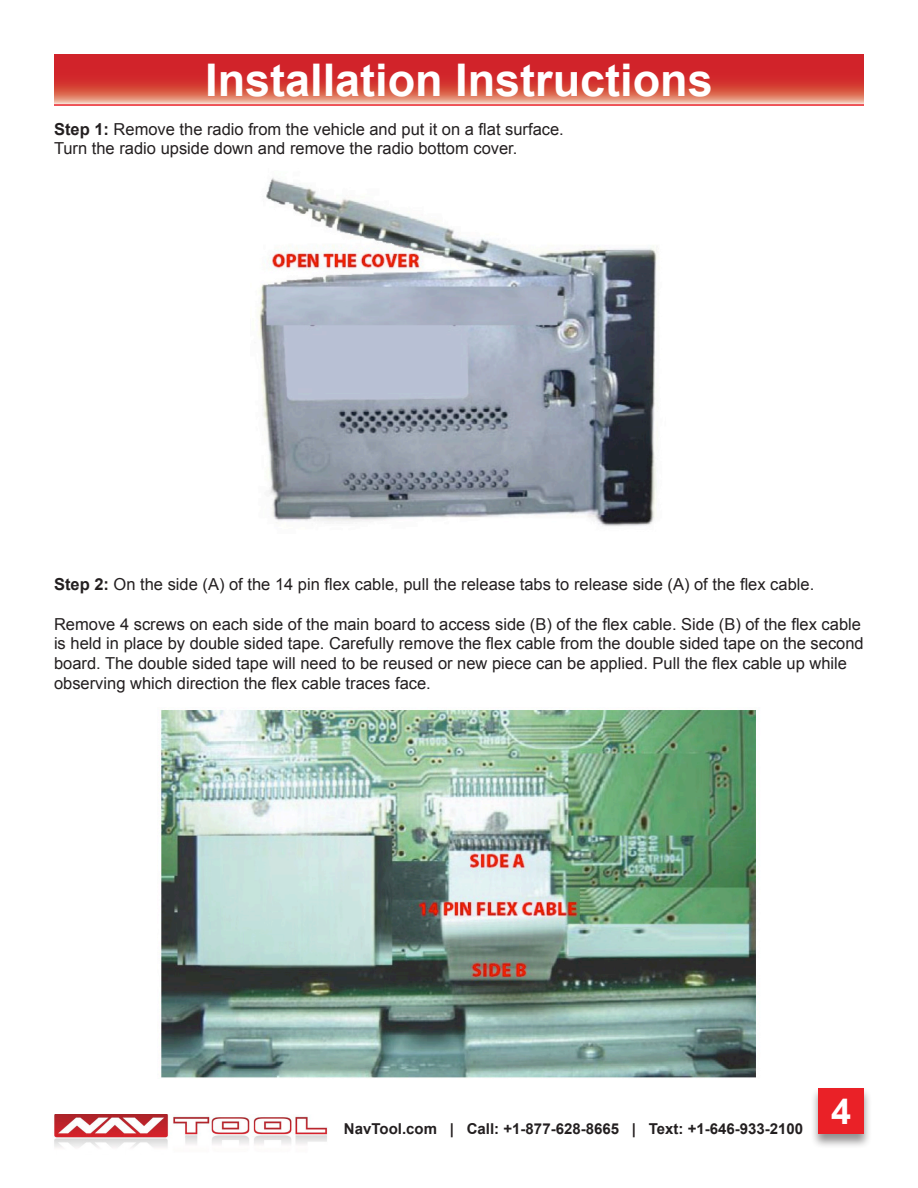
<style>
.page{position:relative;width:918px;height:1188px;background:#fff}
.page>*{position:absolute;margin:0;border:0;box-sizing:border-box;transform-origin:0 0}
.t1{font:700 45px "Arial";color:#fff}
.t2{font:700 36px "Arial";color:#fff}
.t3{font:16.5px/19.8px "Arial";color:#231f20}
.t4{font:700 15px "Arial";color:#231f20}
.s1{font-weight:700}
</style>
<div class="page">
<img style="left:54px;top:1114px;width:274px;height:34px">
<div style="left:810px;top:1087px;width:62px;height:62px;background:#231f20;opacity:.5"></div>
<div style="left:818px;top:1088px;width:46px;height:46px;background:#ea2127"></div>
<svg style="left:54px;top:54px;width:810px;height:50px;background:#d74540"></svg>
<hr style="left:54px;top:104px;width:810px;height:2px;background:#ea2127">
<img style="left:258px;top:178px;width:399px;height:348px">
<img style="left:161px;top:709px;width:595px;height:369px">
<p class="t1" style="left:205px;top:50px;width:509px">Installation Instructions</p>
<p class="t3" style="left:54px;top:119px;width:511px"><span class="s1">Step 1:</span> Remove the radio from the vehicle and put it on a flat surface.</p>
<p class="t3" style="left:54px;top:139px;width:465px">Turn the radio upside down and remove the radio bottom cover.</p>
<p class="t3" style="left:54px;top:574px;width:762px"><span class="s1">Step 2:</span> On the side (A) of the 14 pin flex cable, pull the release tabs to release side (A) of the flex cable.</p>
<p class="t3" style="left:54px;top:614px;width:811px">Remove 4 screws on each side of the main board to access side (B) of the flex cable. Side (B) of the flex cable is held in place by double sided tape. Carefully remove the flex cable from the double sided tape on the second board. The double sided tape will need to be reused or new piece can be applied. Pull the flex cable up while observing which direction the flex cable traces face.</p>
<p class="t4" style="left:344px;top:1119px;width:461px">NavTool.com | Call: +1-877-628-8665 | Text: +1-646-933-2100</p>
<h2 class="t2" style="left:831px;top:1088px;width:22px">4</h2>
</div>
